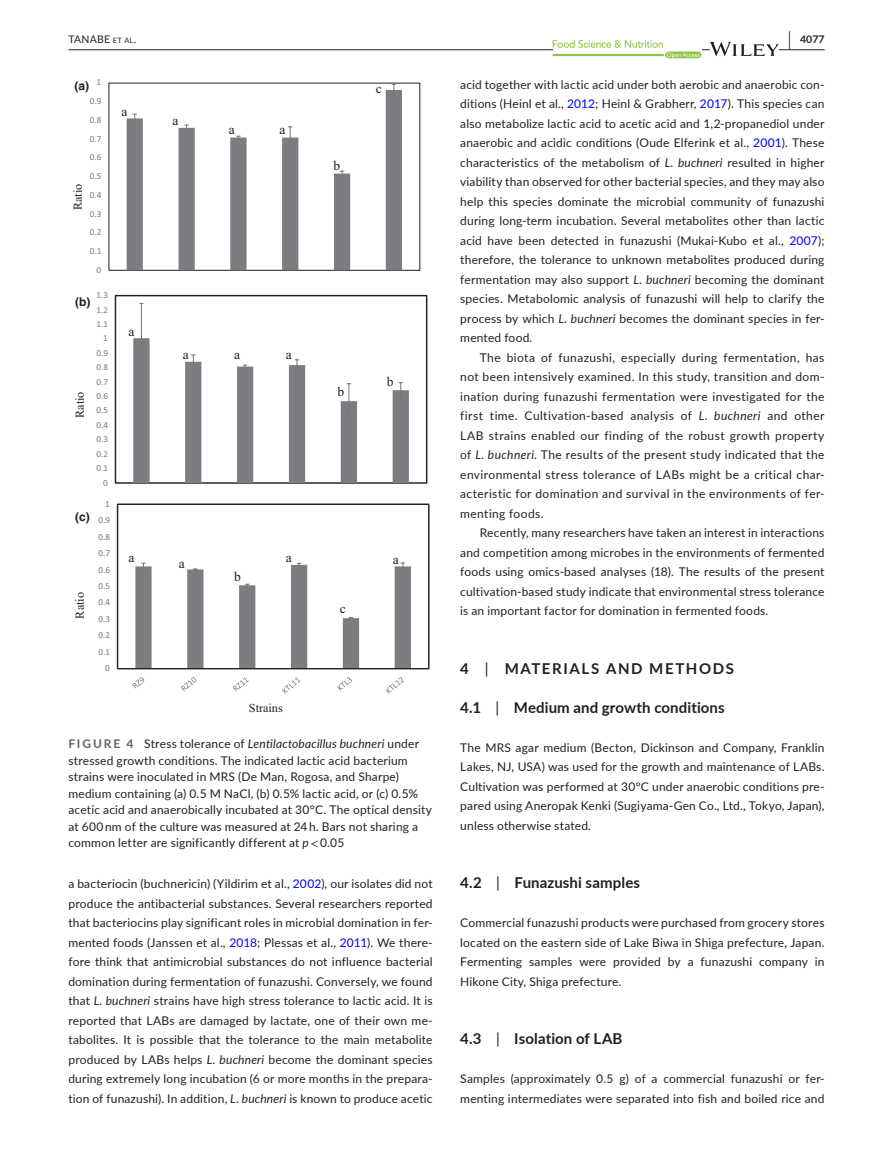
<style>
.page{position:relative;width:893px;height:1174px;background:#fff}
.page>*{position:absolute;margin:0;border:0;box-sizing:border-box;transform-origin:0 0}
.t1{font:700 15px "Lato";letter-spacing:.01em;color:#231f20}
.t2{font:700 15px "Lato";letter-spacing:.11em;color:#231f20}
.t3{font:13.5px "Times New Roman";color:#231f20}
.t4{font:12.15px "Times New Roman";color:#231f20}
.t5{font:12px/19.5px "Lato";letter-spacing:.015em;color:#231f20;text-align:justify}
.t6{font:700 12px "Helvetica";color:#231f20}
.t7{font:10.5px "Lato";letter-spacing:.025em;color:#231f20}
.t8{font:700 10.5px "Lato";color:#231f20}
.t9{font:9.15px "Calibri";color:#76787b}
.s1{font-size:7.35px}
.s2{font-size:19.5px}
.s3{font-weight:700;color:#636366}
.s4{font-style:italic}
.s5{font-family:"STIX"}
.s6{color:#00f}
.s7{font-weight:400}
</style>
<div class="page">
<hr style="left:68px;top:49px;width:756px;height:1px;background:#231f20">
<svg style="left:553px;top:40px;width:148px;height:18px"></svg>
<svg style="left:710px;top:42px;width:69px;height:14px"></svg>
<div style="left:108px;top:83px;width:312px;height:188px;border:1px solid #231f20"></div>
<svg style="left:127px;top:90px;width:275px;height:180px"></svg>
<svg style="left:133px;top:114px;width:4px;height:9px"></svg>
<svg style="left:184px;top:125px;width:5px;height:6px"></svg>
<svg style="left:236px;top:136px;width:5px;height:4px"></svg>
<svg style="left:288px;top:126px;width:4px;height:23px"></svg>
<svg style="left:340px;top:171px;width:4px;height:6px"></svg>
<svg style="left:392px;top:84px;width:4px;height:12px"></svg>
<div style="left:115px;top:295px;width:312px;height:189px;border:1px solid #231f20"></div>
<hr style="left:141px;top:303px;width:1px;height:35px;background:#76787b">
<svg style="left:133px;top:338px;width:276px;height:145px"></svg>
<div style="left:117px;top:503px;width:312px;height:166px;border:1px solid #231f20"></div>
<svg style="left:135px;top:562px;width:276px;height:106px"></svg>
<svg style="left:132px;top:677px;width:12px;height:11px"></svg>
<svg style="left:181px;top:677px;width:15px;height:14px"></svg>
<svg style="left:233px;top:677px;width:16px;height:14px"></svg>
<svg style="left:282px;top:677px;width:19px;height:16px"></svg>
<svg style="left:337px;top:677px;width:15px;height:14px"></svg>
<svg style="left:386px;top:677px;width:18px;height:16px"></svg>
<hr style="left:118px;top:668px;width:311px;height:1px;background:#231f20">
<p class="t7" style="left:68px;top:31px;width:69px">TANABE <span class="s1">et al</span>.</p>
<p class="t8" style="left:789px;top:31px;width:37px"><span class="s2">|</span> 4077</p>
<p class="t6" style="left:75px;top:78px;width:16px">(a)</p>
<p class="t9" style="left:96px;top:76px;width:6px">1</p>
<p class="t9" style="left:90px;top:95px;width:13px">0.9</p>
<p class="t9" style="left:90px;top:114px;width:13px">0.8</p>
<p class="t9" style="left:90px;top:132px;width:13px">0.7</p>
<p class="t9" style="left:90px;top:151px;width:13px">0.6</p>
<p class="t4" style="left:70px;top:210px;width:28px;rotate:-90deg">Ratio</p>
<p class="t9" style="left:90px;top:170px;width:13px">0.5</p>
<p class="t9" style="left:90px;top:188px;width:13px">0.4</p>
<p class="t9" style="left:90px;top:207px;width:13px">0.3</p>
<p class="t9" style="left:90px;top:226px;width:13px">0.2</p>
<p class="t9" style="left:90px;top:245px;width:13px">0.1</p>
<p class="t9" style="left:96px;top:263px;width:6px">0</p>
<p class="t9" style="left:96px;top:289px;width:13px">1.3</p>
<p class="t6" style="left:75px;top:294px;width:17px">(b)</p>
<p class="t9" style="left:96px;top:303px;width:13px">1.2</p>
<p class="t9" style="left:96px;top:317px;width:13px">1.1</p>
<p class="t9" style="left:103px;top:332px;width:6px">1</p>
<p class="t9" style="left:96px;top:346px;width:13px">0.9</p>
<p class="t9" style="left:96px;top:361px;width:13px">0.8</p>
<p class="t4" style="left:73px;top:418px;width:28px;rotate:-90deg">Ratio</p>
<p class="t9" style="left:96px;top:375px;width:13px">0.7</p>
<p class="t9" style="left:96px;top:390px;width:13px">0.6</p>
<p class="t9" style="left:96px;top:404px;width:13px">0.5</p>
<p class="t9" style="left:96px;top:418px;width:13px">0.4</p>
<p class="t9" style="left:96px;top:433px;width:13px">0.3</p>
<p class="t9" style="left:96px;top:447px;width:13px">0.2</p>
<p class="t9" style="left:96px;top:462px;width:13px">0.1</p>
<p class="t9" style="left:103px;top:476px;width:6px">0</p>
<p class="t9" style="left:105px;top:497px;width:6px">1</p>
<p class="t6" style="left:75px;top:509px;width:16px">(c)</p>
<p class="t4" style="left:73px;top:618px;width:28px;rotate:-90deg">Ratio</p>
<p class="t9" style="left:99px;top:514px;width:13px">0.9</p>
<p class="t9" style="left:99px;top:530px;width:13px">0.8</p>
<p class="t9" style="left:99px;top:547px;width:13px">0.7</p>
<p class="t9" style="left:99px;top:563px;width:13px">0.6</p>
<p class="t9" style="left:99px;top:579px;width:13px">0.5</p>
<p class="t9" style="left:99px;top:596px;width:13px">0.4</p>
<p class="t9" style="left:99px;top:612px;width:13px">0.3</p>
<p class="t9" style="left:99px;top:629px;width:13px">0.2</p>
<p class="t9" style="left:99px;top:645px;width:13px">0.1</p>
<p class="t9" style="left:105px;top:662px;width:6px">0</p>
<p class="t3" style="left:122px;top:103px;width:7px">a</p>
<p class="t3" style="left:173px;top:112px;width:7px">a</p>
<p class="t3" style="left:229px;top:122px;width:7px">a</p>
<p class="t3" style="left:280px;top:122px;width:7px">a</p>
<p class="t3" style="left:334px;top:157px;width:8px">b</p>
<p class="t3" style="left:376px;top:80px;width:7px">c</p>
<p class="t3" style="left:129px;top:323px;width:7px">a</p>
<p class="t3" style="left:183px;top:346px;width:7px">a</p>
<p class="t3" style="left:234px;top:346px;width:7px">a</p>
<p class="t3" style="left:286px;top:346px;width:7px">a</p>
<p class="t3" style="left:338px;top:384px;width:8px">b</p>
<p class="t3" style="left:387px;top:374px;width:8px">b</p>
<p class="t3" style="left:286px;top:549px;width:7px">a</p>
<p class="t3" style="left:129px;top:549px;width:7px">a</p>
<p class="t3" style="left:393px;top:551px;width:7px">a</p>
<p class="t3" style="left:179px;top:555px;width:7px">a</p>
<p class="t3" style="left:234px;top:568px;width:8px">b</p>
<p class="t3" style="left:340px;top:601px;width:7px">c</p>
<p class="t4" style="left:249px;top:701px;width:35px">Strains</p>
<p class="t5" style="left:68px;top:735px;width:365px;line-height:16.5px;text-align:left"><span class="s3">FIGURE 4</span> Stress tolerance of <span class="s4">Lentilactobacillus buchneri</span> under stressed growth conditions. The indicated lactic acid bacterium strains were inoculated in MRS (De Man, Rogosa, and Sharpe) medium containing (a) 0.5 M NaCl, (b) 0.5% lactic acid, or (c) 0.5% acetic acid and anaerobically incubated at 30°C. The optical density at 600 nm of the culture was measured at 24 h. Bars not sharing a common letter are significantly different at <span class="s4">p</span><span class="s5">&lt;</span> 0.05</p>
<p class="t5" style="left:68px;top:873px;width:366px">a bacteriocin (buchnericin) (Yildirim et al., <span class="s6">2002</span>), our isolates did not produce the antibacterial substances. Several researchers reported that bacteriocins play significant roles in microbial domination in fer&shy;mented foods (Janssen et al., <span class="s6">2018</span>; Plessas et al., <span class="s6">2011</span>). We there&shy;fore think that antimicrobial substances do not influence bacterial domination during fermentation of funazushi. Conversely, we found that <span class="s4">L. buchneri</span> strains have high stress tolerance to lactic acid. It is reported that LABs are damaged by lactate, one of their own me&shy;tabolites. It is possible that the tolerance to the main metabolite produced by LABs helps <span class="s4">L. buchneri</span> become the dominant species during extremely long incubation (6 or more months in the prepara&shy;tion of funazushi). In addition, <span class="s4">L. buchneri</span> is known to produce acetic</p>
<p class="t5" style="left:460px;top:74px;width:366px">acid together with lactic acid under both aerobic and anaerobic con&shy;ditions (Heinl et al., <span class="s6">2012</span>; Heinl &amp; Grabherr, <span class="s6">2017</span>). This species can also metabolize lactic acid to acetic acid and 1,2-propanediol under anaerobic and acidic conditions (Oude Elferink et al., <span class="s6">2001</span>). These characteristics of the metabolism of <span class="s4">L. buchneri</span> resulted in higher viability than observed for other bacterial species, and they may also help this species dominate the microbial community of funazushi during long-term incubation. Several metabolites other than lactic acid have been detected in funazushi (Mukai-Kubo et al., <span class="s6">2007</span>); therefore, the tolerance to unknown metabolites produced during fermentation may also support <span class="s4">L. buchneri</span> becoming the dominant species. Metabolomic analysis of funazushi will help to clarify the process by which <span class="s4">L. buchneri</span> becomes the dominant species in fer&shy;mented food.</p>
<p class="t5" style="left:460px;top:347px;width:366px;text-indent:20px">The biota of funazushi, especially during fermentation, has not been intensively examined. In this study, transition and dom&shy;ination during funazushi fermentation were investigated for the first time. Cultivation-based analysis of <span class="s4">L. buchneri</span> and other LAB strains enabled our finding of the robust growth property of <span class="s4">L. buchneri</span>. The results of the present study indicated that the environmental stress tolerance of LABs might be a critical char&shy;acteristic for domination and survival in the environments of fer&shy;menting foods.</p>
<p class="t5" style="left:460px;top:522px;width:366px;text-indent:20px">Recently, many researchers have taken an interest in interactions and competition among microbes in the environments of fermented foods using omics-based analyses (18). The results of the present cultivation-based study indicate that environmental stress tolerance is an important factor for domination in fermented foods.</p>
<p class="t2" style="left:460px;top:657px;width:275px">4 <span class="s7">|</span> MATERIALS AND METHODS</p>
<p class="t1" style="left:460px;top:696px;width:266px">4.1 <span class="s7">|</span> Medium and growth conditions</p>
<p class="t5" style="left:460px;top:737px;width:366px">The MRS agar medium (Becton, Dickinson and Company, Franklin Lakes, NJ, USA) was used for the growth and maintenance of LABs.<br>Cultivation was performed at 30°C under anaerobic conditions pre&shy;pared using Aneropak Kenki (Sugiyama-Gen Co., Ltd., Tokyo, Japan), unless otherwise stated.</p>
<p class="t1" style="left:460px;top:872px;width:181px">4.2 <span class="s7">|</span> Funazushi samples</p>
<p class="t5" style="left:460px;top:912px;width:366px">Commercial funazushi products were purchased from grocery stores located on the eastern side of Lake Biwa in Shiga prefecture, Japan.<br>Fermenting samples were provided by a funazushi company in Hikone City, Shiga prefecture.</p>
<p class="t1" style="left:460px;top:1028px;width:164px">4.3 <span class="s7">|</span> Isolation of LAB</p>
<p class="t5" style="left:460px;top:1068px;width:366px">Samples (approximately 0.5 g) of a commercial funazushi or fer&shy;menting intermediates were separated into fish and boiled rice and</p>
</div>
